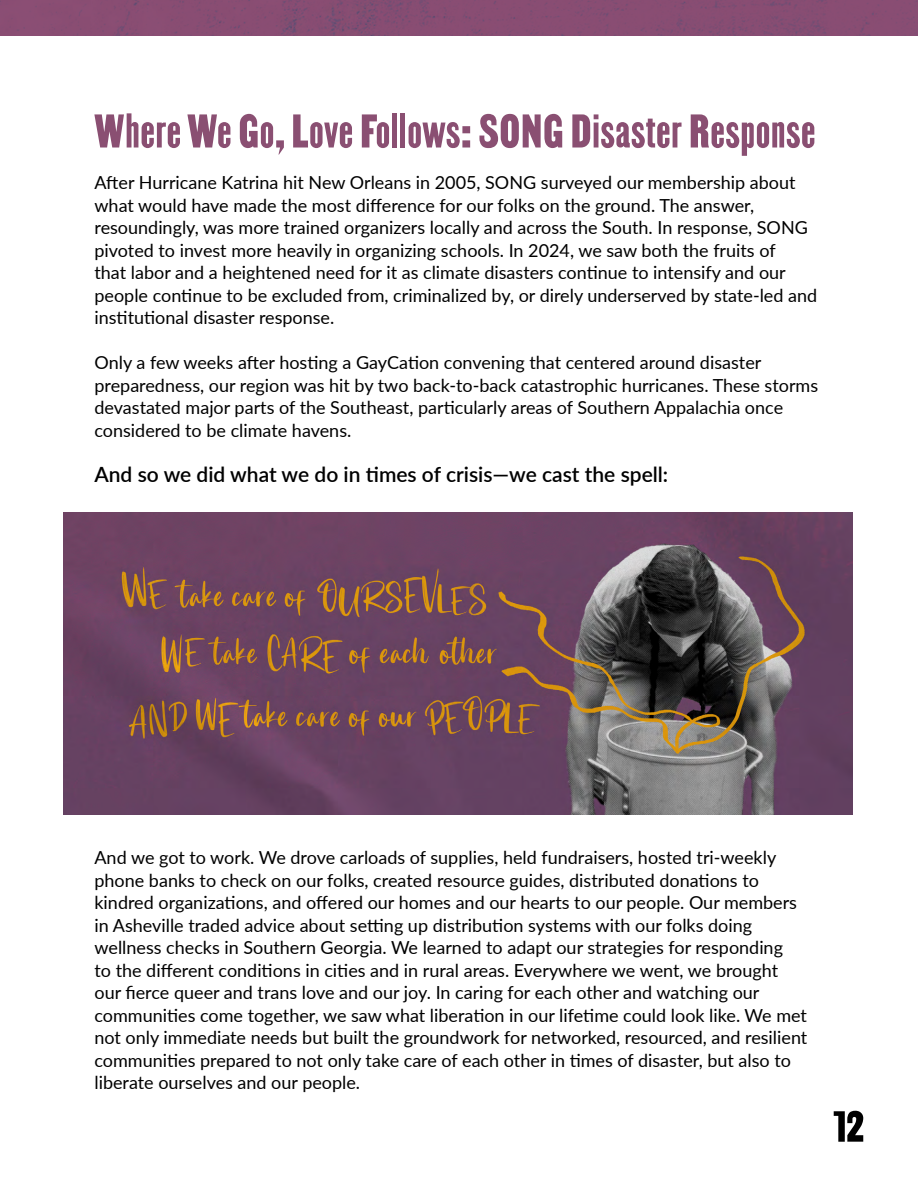
<style>
.page{position:relative;width:918px;height:1188px;background:#fff}
.page>*{position:absolute;margin:0;border:0;box-sizing:border-box;transform-origin:0 0}
.t1{font:57px "MARTIN";letter-spacing:.02em;color:#8a4f72}
.t2{font:52.5px "MARTIN";color:#000}
.t3{font:600 21px "Lato";color:#000}
.t4{font:18px/22.5px "Lato";color:#000}
</style>
<div class="page">
<div style="left:0;top:0;width:918px;height:35px;background:#884d72"></div>
<img style="left:63px;top:513px;width:790px;height:302px">
<p class="t1" style="left:94px;top:97px;width:722px">Where We Go, Love Follows: SONG Disaster Response</p>
<p class="t4" style="left:94px;top:171px;width:724px">After Hurricane Katrina hit New Orleans in 2005, SONG surveyed our membership about what would have made the most difference for our folks on the ground. The answer, resoundingly, was more trained organizers locally and across the South. In response, SONG pivoted to invest more heavily in organizing schools. In 2024, we saw both the fruits of<br>that labor and a heightened need for it as climate disasters continue to intensify and our people continue to be excluded from, criminalized by, or direly underserved by state-led and institutional disaster response.</p>
<p class="t4" style="left:94px;top:351px;width:725px">Only a few weeks after hosting a GayCation convening that centered around disaster preparedness, our region was hit by two back-to-back catastrophic hurricanes. These storms devastated major parts of the Southeast, particularly areas of Southern Appalachia once considered to be climate havens.</p>
<p class="t3" style="left:94px;top:459px;width:575px">And so we did what we do in times of crisis—we cast the spell:</p>
<p class="t4" style="left:94px;top:846px;width:714px">And we got to work. We drove carloads of supplies, held fundraisers, hosted tri-weekly phone banks to check on our folks, created resource guides, distributed donations to kindred organizations, and offered our homes and our hearts to our people. Our members in Asheville traded advice about setting up distribution systems with our folks doing wellness checks in Southern Georgia. We learned to adapt our strategies for responding<br>to the different conditions in cities and in rural areas. Everywhere we went, we brought our fierce queer and trans love and our joy. In caring for each other and watching our communities come together, we saw what liberation in our lifetime could look like. We met not only immediate needs but built the groundwork for networked, resourced, and resilient communities prepared to not only take care of each other in times of disaster, but also to liberate ourselves and our people.</p>
<h2 class="t2" style="left:833px;top:1096px;width:32px">12</h2>
</div>
